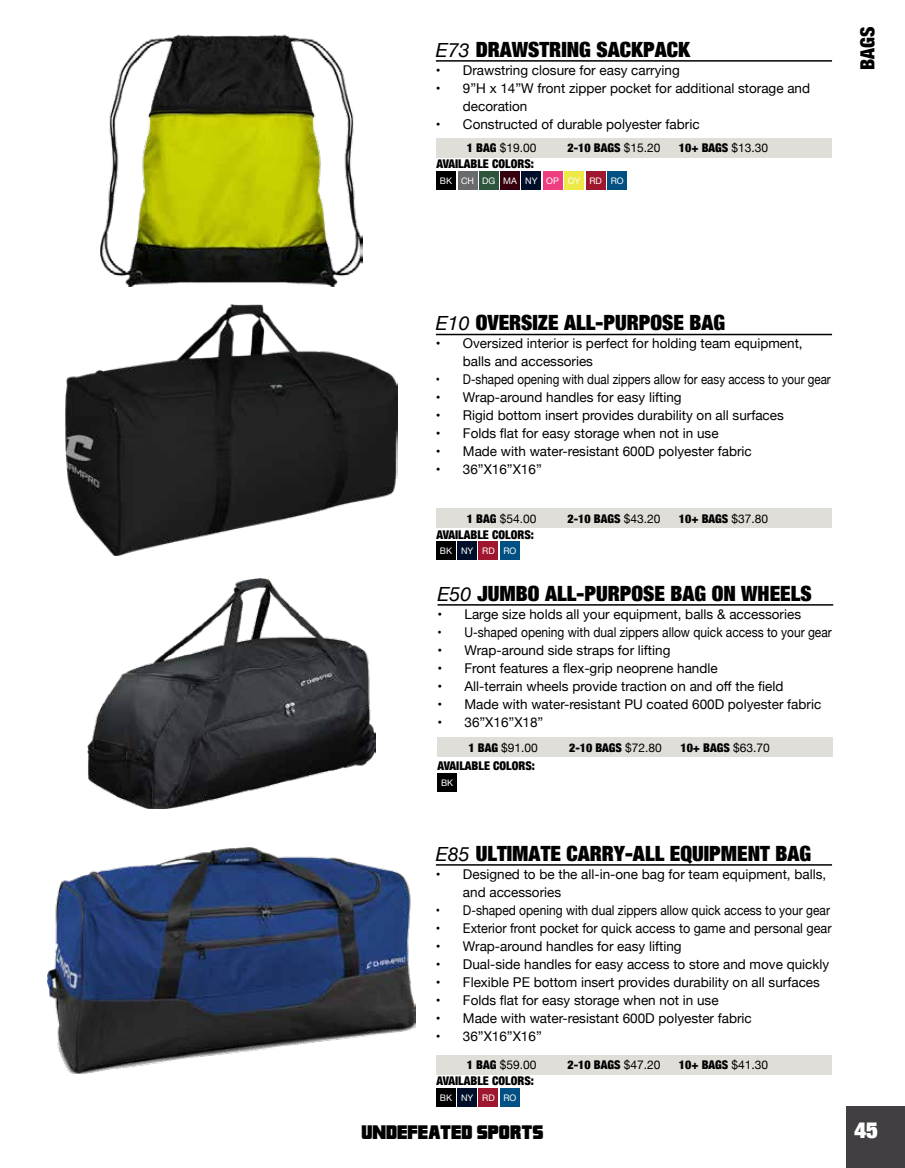
<style>
.page{position:relative;width:905px;height:1168px;background:#fff}
.page>*{position:absolute;margin:0;border:0;box-sizing:border-box;transform-origin:0 0}
.t1{font:900 expanded 22.5px "Helvetica Neue";color:#fff}
.t2{font:900 expanded 21px "Helvetica Neue";color:#000}
.t3{font:900 condensed 19.5px "Helvetica Neue";color:#000}
.t4{font:18px "Franklin M54";color:#000}
.t5{font:13.5px/18px "Helvetica Neue";color:#000}
.t6{font:13.5px "Helvetica Neue";color:#000;scale:.89 1}
.t7{font:13.5px "Helvetica Neue";color:#000;scale:.86 1}
.t8{font:13.5px "Helvetica Neue";color:#000;scale:.94 1}
.t9{font:900 condensed 12px "Helvetica Neue";color:#000}
.t10{font:12px "Helvetica Neue";color:#000}
.t11{font:9px "Helvetica Neue";color:#fff}
.s1{font-weight:400;font-style:italic;font-stretch:normal;font-size:19.5px}
.s2{font-weight:900;font-stretch:condensed}
.s3{font-weight:400;font-stretch:normal}
</style>
<div class="page">
<div style="left:846px;top:1106px;width:58px;height:62px;background:#413f41"></div>
<img style="left:88px;top:579px;width:287px;height:229px">
<hr style="left:437px;top:604px;width:396px;height:2px;background:#000">
<div style="left:437px;top:774px;width:19px;height:18px;background:#000"></div>
<div style="left:437px;top:738px;width:396px;height:19px;background:#e0ded8"></div>
<div style="left:436px;top:138px;width:395px;height:20px;background:#e0ded8"></div>
<div style="left:436px;top:508px;width:395px;height:20px;background:#e0ded8"></div>
<div style="left:436px;top:1055px;width:395px;height:19px;background:#e0ded8"></div>
<img style="left:101px;top:35px;width:261px;height:251px">
<div style="left:436px;top:172px;width:19px;height:18px;background:#000"></div>
<div style="left:436px;top:542px;width:19px;height:18px;background:#000"></div>
<div style="left:436px;top:1088px;width:19px;height:18px;background:#000"></div>
<div style="left:521px;top:172px;width:20px;height:18px;background:#000f29"></div>
<div style="left:457px;top:542px;width:20px;height:18px;background:#000f29"></div>
<div style="left:457px;top:1088px;width:20px;height:18px;background:#000f29"></div>
<div style="left:500px;top:172px;width:19px;height:18px;background:#37000e"></div>
<div style="left:543px;top:172px;width:19px;height:18px;background:#ee3e80"></div>
<div style="left:586px;top:172px;width:19px;height:18px;background:#9e172e"></div>
<div style="left:479px;top:542px;width:19px;height:18px;background:#9e172e"></div>
<div style="left:479px;top:1088px;width:19px;height:18px;background:#9e172e"></div>
<div style="left:479px;top:172px;width:19px;height:18px;background:#2c553c"></div>
<div style="left:458px;top:172px;width:19px;height:18px;background:#696a6d"></div>
<div style="left:564px;top:172px;width:19px;height:18px;background:#ede947"></div>
<div style="left:607px;top:172px;width:19px;height:18px;background:#005083"></div>
<div style="left:500px;top:542px;width:19px;height:18px;background:#005083"></div>
<div style="left:500px;top:1088px;width:19px;height:18px;background:#005083"></div>
<hr style="left:436px;top:60px;width:396px;height:2px;background:#000">
<hr style="left:436px;top:334px;width:396px;height:1px;background:#000">
<hr style="left:436px;top:864px;width:396px;height:1px;background:#000">
<img style="left:66px;top:304px;width:331px;height:252px">
<img style="left:48px;top:847px;width:367px;height:227px">
<h2 class="t2" style="left:436px;top:39px;width:256px"><span class="s1">E73</span> DRAWSTRING SACKPACK</h2>
<p class="t5" style="left:436px;top:62px;width:245px">• Drawstring closure for easy carrying</p>
<p class="t5" style="left:463px;top:80px;width:349px;text-indent:-27px">• 9”H x 14”W front zipper pocket for additional storage and decoration</p>
<p class="t5" style="left:436px;top:116px;width:265px">• Constructed of durable polyester fabric</p>
<p class="t10" style="left:467px;top:139px;width:71px"><span class="s2">1 BAG</span> $19.00</p>
<p class="t9" style="left:567px;top:143px;width:94px">2-10 BAGS <span class="s3">$15.20</span></p>
<p class="t9" style="left:679px;top:143px;width:91px">10+ BAGS <span class="s3">$13.30</span></p>
<p class="t9" style="left:436px;top:159px;width:99px">AVAILABLE COLORS:</p>
<p class="t11" style="left:440px;top:174px;width:14px">BK</p>
<p class="t11" style="left:461px;top:174px;width:36px">CH DG</p>
<p class="t11" style="left:567px;top:174px;width:14px">OY</p>
<p class="t11" style="left:610px;top:174px;width:15px">RO</p>
<p class="t11" style="left:503px;top:174px;width:15px">MA</p>
<p class="t11" style="left:546px;top:174px;width:14px">OP</p>
<p class="t11" style="left:589px;top:174px;width:14px">RD</p>
<p class="t11" style="left:525px;top:174px;width:14px">NY</p>
<h3 class="t3" style="left:858px;top:70px;width:45px;rotate:-90deg">BAGS</h3>
<h2 class="t2" style="left:436px;top:313px;width:291px"><span class="s1">E10</span> OVERSIZE ALL-PURPOSE BAG</h2>
<p class="t5" style="left:463px;top:335px;width:341px;text-indent:-27px">• Oversized interior is perfect for holding team equipment, balls and accessories</p>
<p class="t7" style="left:436px;top:370px;width:460px">• D-shaped opening with dual zippers allow for easy access to your gear</p>
<p class="t5" style="left:436px;top:389px;width:247px">• Wrap-around handles for easy lifting</p>
<p class="t5" style="left:436px;top:407px;width:349px">• Rigid bottom insert provides durability on all surfaces</p>
<p class="t5" style="left:436px;top:425px;width:284px">• Folds flat for easy storage when not in use</p>
<p class="t5" style="left:436px;top:443px;width:317px">• Made with water-resistant 600D polyester fabric</p>
<p class="t5" style="left:436px;top:461px;width:107px">• 36”X16”X16”</p>
<p class="t10" style="left:467px;top:510px;width:71px"><span class="s2">1 BAG</span> $54.00</p>
<p class="t9" style="left:567px;top:513px;width:94px">2-10 BAGS <span class="s3">$43.20</span></p>
<p class="t9" style="left:679px;top:513px;width:91px">10+ BAGS <span class="s3">$37.80</span></p>
<p class="t9" style="left:436px;top:529px;width:99px">AVAILABLE COLORS:</p>
<p class="t11" style="left:440px;top:545px;width:14px">BK</p>
<p class="t11" style="left:461px;top:545px;width:14px">NY</p>
<p class="t11" style="left:482px;top:545px;width:14px">RD</p>
<p class="t11" style="left:503px;top:545px;width:15px">RO</p>
<h2 class="t2" style="left:437px;top:583px;width:375px"><span class="s1">E50</span> JUMBO ALL-PURPOSE BAG ON WHEELS</h2>
<p class="t5" style="left:437px;top:606px;width:365px">• Large size holds all your equipment, balls &amp; accessories</p>
<p class="t6" style="left:437px;top:622px;width:444px">• U-shaped opening with dual zippers allow quick access to your gear</p>
<p class="t5" style="left:437px;top:642px;width:234px">• Wrap-around side straps for lifting</p>
<p class="t5" style="left:437px;top:660px;width:282px">• Front features a flex-grip neoprene handle</p>
<p class="t5" style="left:437px;top:678px;width:347px">• All-terrain wheels provide traction on and off the field</p>
<p class="t5" style="left:437px;top:696px;width:385px">• Made with water-resistant PU coated 600D polyester fabric</p>
<p class="t5" style="left:437px;top:714px;width:107px">• 36”X16”X18”</p>
<p class="t9" style="left:437px;top:761px;width:99px">AVAILABLE COLORS:</p>
<p class="t11" style="left:441px;top:777px;width:14px">BK</p>
<p class="t10" style="left:468px;top:739px;width:71px"><span class="s2">1 BAG</span> $91.00</p>
<p class="t9" style="left:569px;top:742px;width:94px">2-10 BAGS <span class="s3">$72.80</span></p>
<p class="t9" style="left:680px;top:742px;width:91px">10+ BAGS <span class="s3">$63.70</span></p>
<h2 class="t2" style="left:436px;top:843px;width:377px"><span class="s1">E85</span> ULTIMATE CARRY-ALL EQUIPMENT BAG</h2>
<p class="t5" style="left:463px;top:866px;width:365px;text-indent:-27px">• Designed to be the all-in-one bag for team equipment, balls, and accessories</p>
<p class="t6" style="left:436px;top:900px;width:444px">• D-shaped opening with dual zippers allow quick access to your gear</p>
<p class="t8" style="left:436px;top:918px;width:422px">• Exterior front pocket for quick access to game and personal gear</p>
<p class="t5" style="left:436px;top:938px;width:247px">• Wrap-around handles for easy lifting</p>
<p class="t5" style="left:436px;top:956px;width:395px">• Dual-side handles for easy access to store and move quickly</p>
<p class="t5" style="left:436px;top:974px;width:385px">• Flexible PE bottom insert provides durability on all surfaces</p>
<p class="t5" style="left:436px;top:992px;width:284px">• Folds flat for easy storage when not in use</p>
<p class="t5" style="left:436px;top:1010px;width:317px">• Made with water-resistant 600D polyester fabric</p>
<p class="t5" style="left:436px;top:1028px;width:107px">• 36”X16”X16”</p>
<p class="t10" style="left:467px;top:1056px;width:71px"><span class="s2">1 BAG</span> $59.00</p>
<p class="t9" style="left:567px;top:1059px;width:94px">2-10 BAGS <span class="s3">$47.20</span></p>
<p class="t9" style="left:679px;top:1059px;width:91px">10+ BAGS <span class="s3">$41.30</span></p>
<p class="t9" style="left:436px;top:1075px;width:99px">AVAILABLE COLORS:</p>
<p class="t11" style="left:440px;top:1091px;width:14px">BK</p>
<p class="t11" style="left:461px;top:1091px;width:14px">NY</p>
<p class="t11" style="left:482px;top:1091px;width:14px">RD</p>
<p class="t11" style="left:503px;top:1091px;width:15px">RO</p>
<h3 class="t4" style="left:361px;top:1122px;width:184px">UNDEFEATED SPORTS</h3>
<h1 class="t1" style="left:854px;top:1118px;width:25px">45</h1>
</div>
